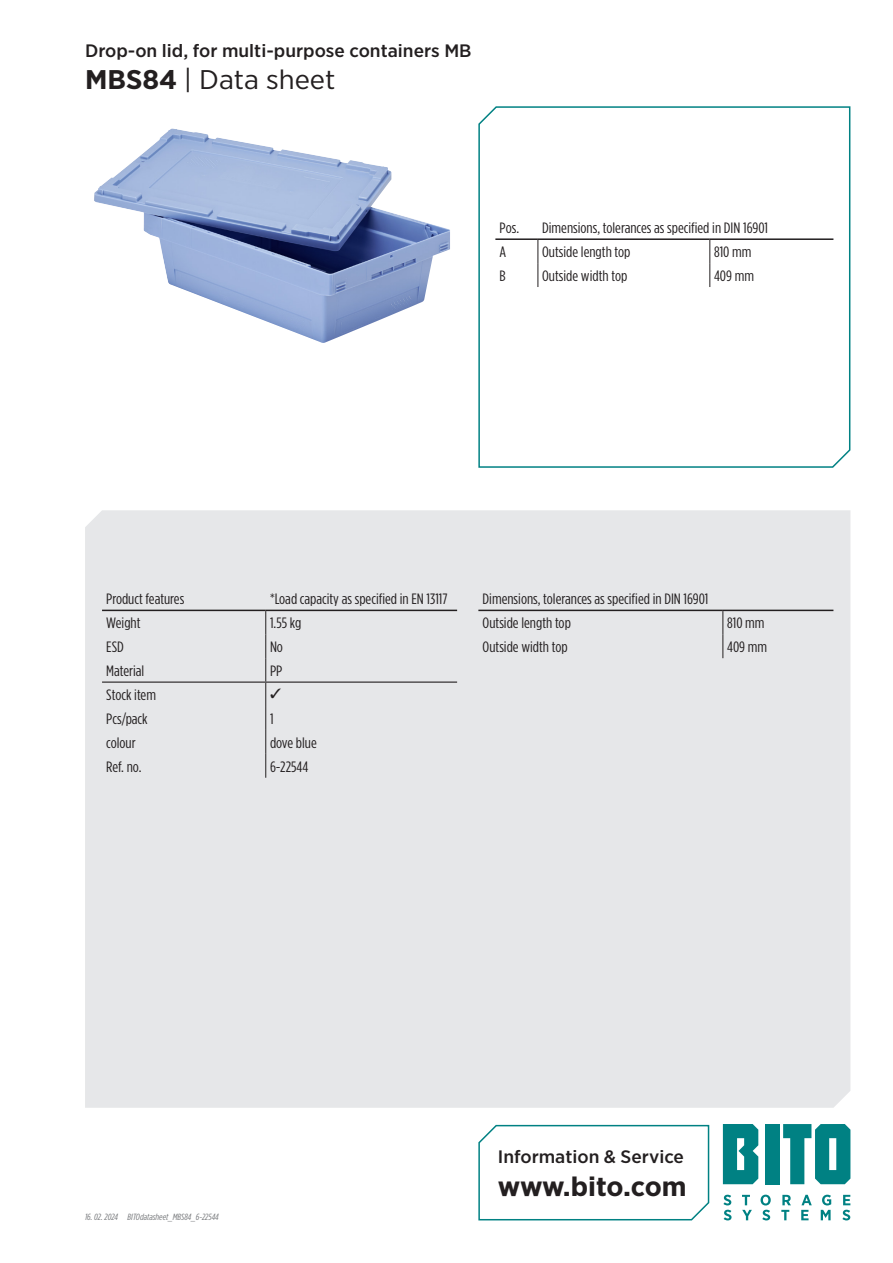
<style>
.page{position:relative;width:893px;height:1263px;background:#fff}
.page>*{position:absolute;margin:0;border:0;box-sizing:border-box;transform-origin:0 0}
.Datenblatt_Überschri{font:27px "Gotham Narrow";color:#231f20;scale:1.1 1}
.t1{font:700 27px "Gotham Narrow";letter-spacing:-.015em;color:#231f20;scale:1.1 1}
.Datenblatt_Überschri-2{font:500 18px "Gotham Narrow";color:#231f20;scale:1.1 1}
.t2{font:15px "Gotham Condensed";color:#231f20;scale:1.1 1}
.Dateiname{font:italic 9px "Gotham Condensed";color:#76787b;scale:1.1 1}
.s1{font-weight:700}
</style>
<div class="page">
<div style="left:85px;top:510px;width:765px;height:598px;background:#e6e7e9"></div>
<div style="left:765px;top:1124px;width:15px;height:60px;background:#008183"></div>
<svg style="left:723px;top:1124px;width:35px;height:60px;background:#1e8f91"></svg>
<svg style="left:783px;top:1124px;width:67px;height:60px"></svg>
<svg style="left:723px;top:1195px;width:8px;height:25px"></svg>
<svg style="left:742px;top:1195px;width:10px;height:25px"></svg>
<svg style="left:761px;top:1195px;width:10px;height:25px"></svg>
<svg style="left:781px;top:1195px;width:10px;height:25px"></svg>
<svg style="left:801px;top:1195px;width:11px;height:25px"></svg>
<svg style="left:821px;top:1195px;width:10px;height:25px"></svg>
<svg style="left:842px;top:1195px;width:8px;height:25px"></svg>
<svg style="left:478px;top:1124px;width:232px;height:97px"></svg>
<svg style="left:478px;top:106px;width:373px;height:362px"></svg>
<hr style="left:102px;top:610px;width:164px;height:1px;background:#231f20">
<hr style="left:266px;top:610px;width:191px;height:1px;background:#231f20">
<hr style="left:102px;top:681px;width:164px;height:2px;background:#231f20">
<hr style="left:266px;top:681px;width:191px;height:2px;background:#231f20">
<hr style="left:478px;top:610px;width:245px;height:1px;background:#231f20">
<hr style="left:723px;top:610px;width:110px;height:1px;background:#231f20">
<svg style="left:722px;top:611px;width:1px;height:47px"></svg>
<img style="left:94px;top:128px;width:356px;height:215px">
<hr style="left:495px;top:238px;width:43px;height:2px;background:#231f20">
<hr style="left:538px;top:238px;width:172px;height:2px;background:#231f20">
<hr style="left:710px;top:238px;width:123px;height:2px;background:#231f20">
<svg style="left:537px;top:240px;width:1px;height:47px"></svg>
<svg style="left:709px;top:240px;width:1px;height:47px"></svg>
<svg style="left:265px;top:611px;width:16px;height:167px;background:#d8d9da"></svg>
<p class="Datenblatt_Überschri-2" style="left:85px;top:39px;width:353px">Drop-on lid, for multi-purpose containers MB</p>
<p class="Datenblatt_Überschri" style="left:85px;top:63px;width:229px"><span class="s1">MBS84</span> | Data sheet</p>
<p class="t2" style="left:500px;top:219px;width:19px">Pos.</p>
<p class="t2" style="left:542px;top:219px;width:207px">Dimensions, tolerances as specified in DIN 16901</p>
<p class="t2" style="left:500px;top:243px;width:8px">A</p>
<p class="t2" style="left:542px;top:243px;width:82px">Outside length top</p>
<p class="t2" style="left:714px;top:243px;width:36px">810 mm</p>
<p class="t2" style="left:500px;top:267px;width:7px">B</p>
<p class="t2" style="left:542px;top:267px;width:79px">Outside width top</p>
<p class="t2" style="left:714px;top:267px;width:38px">409 mm</p>
<p class="t2" style="left:106px;top:591px;width:72px">Product features</p>
<p class="t2" style="left:270px;top:591px;width:163px">*Load capacity as specified in EN 13117</p>
<p class="t2" style="left:106px;top:614px;width:33px">Weight</p>
<p class="t2" style="left:270px;top:614px;width:30px">1.55 kg</p>
<p class="t2" style="left:106px;top:638px;width:17px">ESD</p>
<p class="t2" style="left:270px;top:638px;width:13px">No</p>
<p class="t2" style="left:106px;top:662px;width:36px">Material</p>
<p class="t2" style="left:270px;top:662px;width:13px">PP</p>
<p class="t2" style="left:106px;top:686px;width:47px">Stock item</p>
<p class="t2" style="left:106px;top:710px;width:39px">Pcs/pack</p>
<p class="t2" style="left:270px;top:710px;width:5px">1</p>
<p class="t2" style="left:106px;top:734px;width:28px">colour</p>
<p class="t2" style="left:270px;top:734px;width:44px">dove blue</p>
<p class="t2" style="left:106px;top:758px;width:34px">Ref. no.</p>
<p class="t2" style="left:270px;top:758px;width:36px">6-22544</p>
<p class="t2" style="left:483px;top:591px;width:207px">Dimensions, tolerances as specified in DIN 16901</p>
<p class="t2" style="left:483px;top:614px;width:82px">Outside length top</p>
<p class="t2" style="left:727px;top:614px;width:36px">810 mm</p>
<p class="t2" style="left:483px;top:638px;width:79px">Outside width top</p>
<p class="t2" style="left:727px;top:638px;width:38px">409 mm</p>
<p class="Dateiname" style="left:85px;top:1212px;width:31px">16. 02. 2024</p>
<p class="Dateiname" style="left:128px;top:1212px;width:84px">BITOdatasheet_MBS84_6-22544</p>
<p class="Datenblatt_Überschri-2" style="left:498px;top:1145px;width:171px">Information &amp; Service</p>
<h1 class="t1" style="left:498px;top:1169px;width:173px">www.bito.com</h1>
</div>
